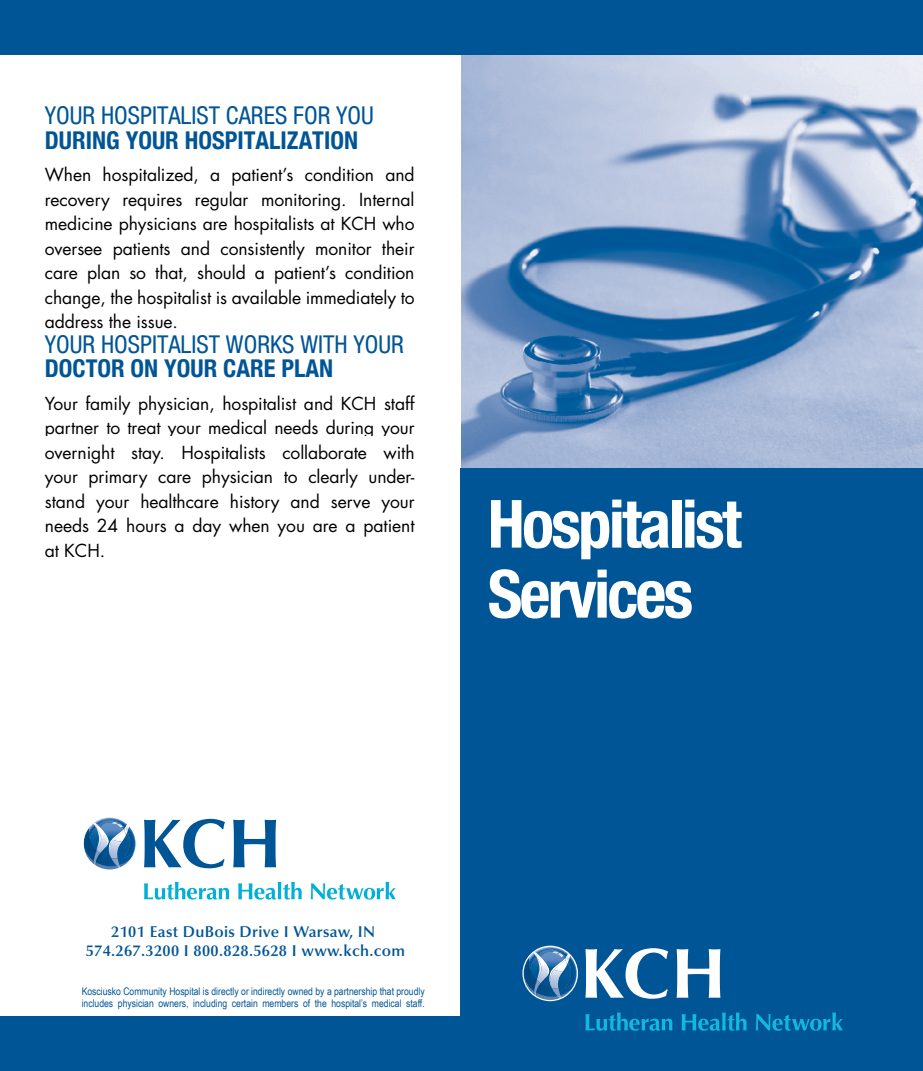
<style>
.page{position:relative;width:923px;height:1071px;background:#fff}
.page>*{position:absolute;margin:0;border:0;box-sizing:border-box;transform-origin:0 0}
.t1{font:italic 700 condensed 66.5px/70px "Helvetica Neue";color:#fff}
.t2{font:condensed 24.5px "Helvetica Neue";color:#005596}
.t3{font:italic 700 condensed 24.5px "Helvetica Neue";color:#005596}
.t4{font:17.5px/24.5px "Futura";letter-spacing:-.005em;color:#000;text-align:justify}
.t5{font:600 15.75px/19.2px "Optima";letter-spacing:.02em;color:#005596;text-align:center}
.t6{font:10.5px/12.6px "Arial Narrow";color:#005596}
</style>
<div class="page">
<img style="left:462px;top:55px;width:460px;height:413px">
<div style="left:460px;top:468px;width:462px;height:603px;background:#005596"></div>
<div style="left:0;top:0;width:922px;height:55px;background:#005596"></div>
<svg style="left:585px;top:1013px;width:87px;height:18px"></svg>
<svg style="left:681px;top:1013px;width:65px;height:18px"></svg>
<svg style="left:756px;top:1013px;width:86px;height:18px"></svg>
<svg style="left:522px;top:945px;width:199px;height:56px"></svg>
<div style="left:0;top:1016px;width:465px;height:55px;background:#005596"></div>
<svg style="left:83px;top:817px;width:54px;height:53px"></svg>
<svg style="left:144px;top:882px;width:85px;height:18px"></svg>
<svg style="left:238px;top:882px;width:63px;height:18px"></svg>
<svg style="left:311px;top:882px;width:85px;height:18px"></svg>
<svg style="left:144px;top:819px;width:81px;height:49px"></svg>
<svg style="left:233px;top:820px;width:43px;height:47px"></svg>
<h2 class="t2" style="left:45px;top:101px;width:330px">YOUR HOSPITALIST CARES FOR YOU</h2>
<h2 class="t3" style="left:45px;top:125px;width:315px">DURING YOUR HOSPITALIZATION</h2>
<p class="t4" style="left:45px;top:163px;width:371px">When hospitalized, a patient’s condition and recovery requires regular monitoring. Internal medicine physicians are hospitalists at KCH who oversee patients and consistently monitor their care plan so that, should a patient’s condition change, the hospitalist is available immediately to address the issue.</p>
<h2 class="t2" style="left:45px;top:330px;width:360px">YOUR HOSPITALIST WORKS WITH YOUR</h2>
<h2 class="t3" style="left:45px;top:354px;width:290px">DOCTOR ON YOUR CARE PLAN</h2>
<p class="t4" style="left:45px;top:391px;width:371px">Your family physician, hospitalist and KCH staff partner to treat your medical needs during your overnight stay. Hospitalists collaborate with your primary care physician to clearly under&shy;stand your healthcare history and serve your needs 24 hours a day when you are a patient at KCH.</p>
<h1 class="t1" style="left:487px;top:488px;width:255px">HOSPITALIST<br>SERVICES</h1>
<p class="t5" style="left:86px;top:922px;width:321px">2101 East DuBois Drive I Warsaw, IN<br>574.267.3200 I 800.828.5628 I www.kch.com</p>
<p class="t6" style="left:82px;top:984px;width:344px">Kosciusko Community Hospital is directly or indirectly owned by a partnership that proudly includes physician owners, including certain members of the hospital’s medical staff.</p>
</div>
